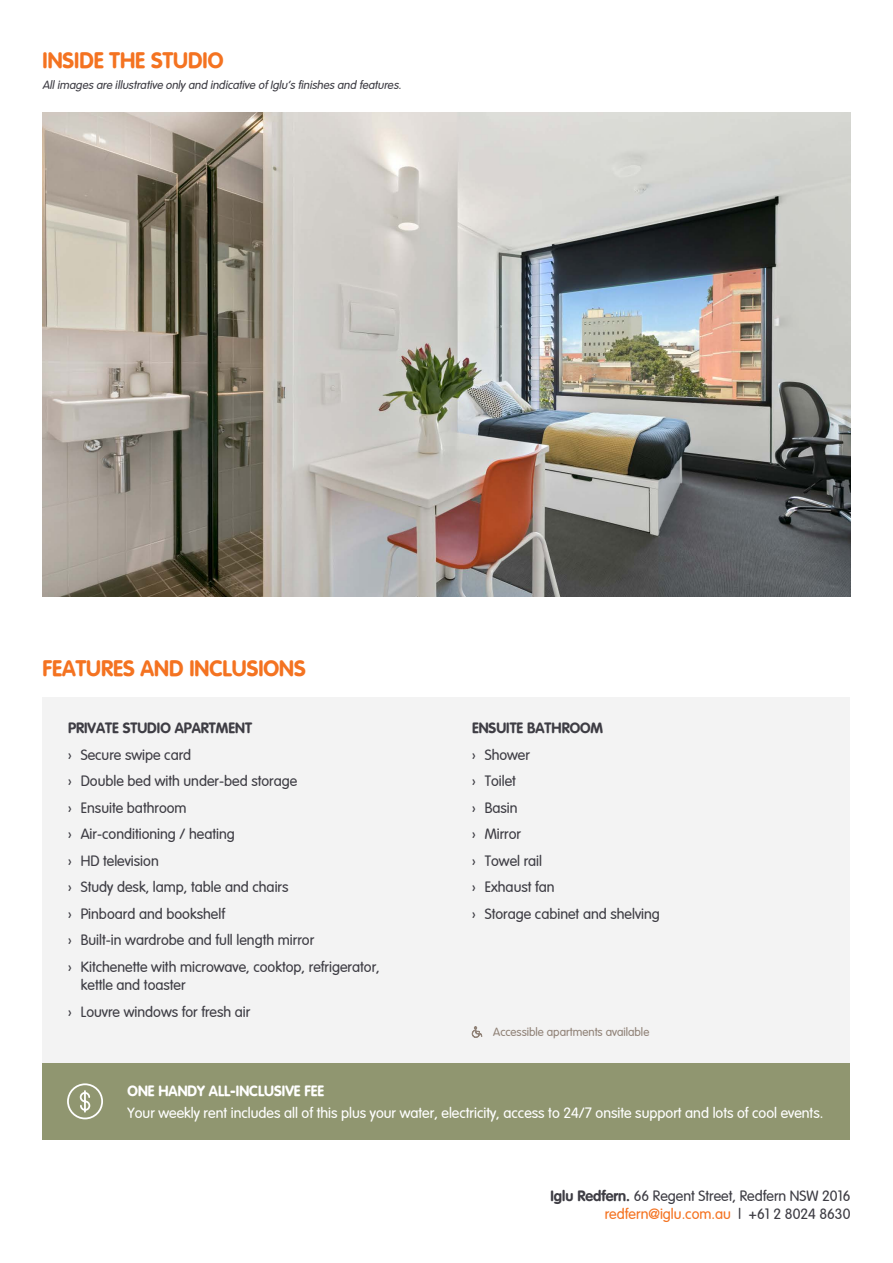
<style>
.page{position:relative;width:893px;height:1263px;background:#fff}
.page>*{position:absolute;margin:0;border:0;box-sizing:border-box;transform-origin:0 0}
.t1{font:700 22.5px "Vag";color:#f47321}
.t2{font:300 15px/18px "Vag";color:#3e3d44}
.t3{font:300 15px "Vag";color:#fff}
.t4{font:700 15px "Vag";color:#3e3d44}
.t5{font:300 15px "Vag";color:#f47321}
.t6{font:700 15px "Vag";color:#fff}
.t7{font:italic 300 12px "Vag";color:#3e3d44}
.t8{font:300 12px "Vag";color:#918378}
.s1{font-weight:700}
.s2{color:#3e3d44}
</style>
<div class="page">
<div style="left:43px;top:1063px;width:807px;height:77px;background:#909670"></div>
<svg style="left:67px;top:1083px;width:36px;height:37px"></svg>
<div style="left:43px;top:697px;width:807px;height:366px;background:#f3f3f3"></div>
<img style="left:43px;top:113px;width:807px;height:483px">
<svg style="left:472px;top:1026px;width:10px;height:12px"></svg>
<p class="t1" style="left:43px;top:48px;width:182px">INSIDE THE STUDIO</p>
<p class="t7" style="left:43px;top:78px;width:363px">Allimages are illustrative only and indicative of Iglu’s finishes and features.</p>
<p class="t1" style="left:43px;top:655px;width:265px">FEATURES AND INCLUSIONS</p>
<p class="t4" style="left:68px;top:720px;width:185px">PRIVATE STUDIO APARTMENT</p>
<p class="t2" style="left:68px;top:746px;width:125px">› Secure swipe card</p>
<p class="t2" style="left:68px;top:772px;width:231px">› Double bed with under-bed storage</p>
<p class="t2" style="left:68px;top:799px;width:120px">› Ensuite bathroom</p>
<p class="t2" style="left:68px;top:825px;width:168px">› Air-conditioning / heating</p>
<p class="t2" style="left:68px;top:852px;width:92px">› HD television</p>
<p class="t2" style="left:68px;top:878px;width:222px">› Study desk, lamp, table and chairs</p>
<p class="t2" style="left:68px;top:905px;width:159px">› Pinboard and bookshelf</p>
<p class="t2" style="left:68px;top:931px;width:248px">› Built-in wardrobe and full length mirror</p>
<p class="t2" style="left:81px;top:958px;width:301px;text-indent:-13px">› Kitchenette with microwave, cooktop, refrigerator, kettle and toaster</p>
<p class="t2" style="left:68px;top:1003px;width:184px">› Louvre windows for fresh air</p>
<p class="t4" style="left:472px;top:720px;width:133px">ENSUITE BATHROOM</p>
<p class="t2" style="left:472px;top:746px;width:60px">› Shower</p>
<p class="t2" style="left:472px;top:772px;width:46px">› Toilet</p>
<p class="t2" style="left:472px;top:799px;width:47px">› Basin</p>
<p class="t2" style="left:472px;top:825px;width:51px">› Mirror</p>
<p class="t2" style="left:472px;top:852px;width:72px">› Towel rail</p>
<p class="t2" style="left:472px;top:878px;width:84px">› Exhaust fan</p>
<p class="t2" style="left:472px;top:905px;width:189px">› Storage cabinet and shelving</p>
<p class="t8" style="left:493px;top:1025px;width:158px">Accessible apartments available</p>
<p class="t6" style="left:128px;top:1082px;width:198px">ONE HANDY ALL-INCLUSIVE FEE</p>
<p class="t3" style="left:128px;top:1104px;width:697px">Your weekly rent includes all of this plus your water, electricity, access to 24/7 onsite support and lots of cool events.</p>
<p class="t2" style="left:550px;top:1187px;width:301px"><span class="s1">Iglu Redfern.</span> 66 Regent Street, Redfern NSW 2016</p>
<p class="t5" style="left:605px;top:1206px;width:247px">redfern@iglu.com.au <span class="s2">| +61 2 8024 8630</span></p>
</div>
